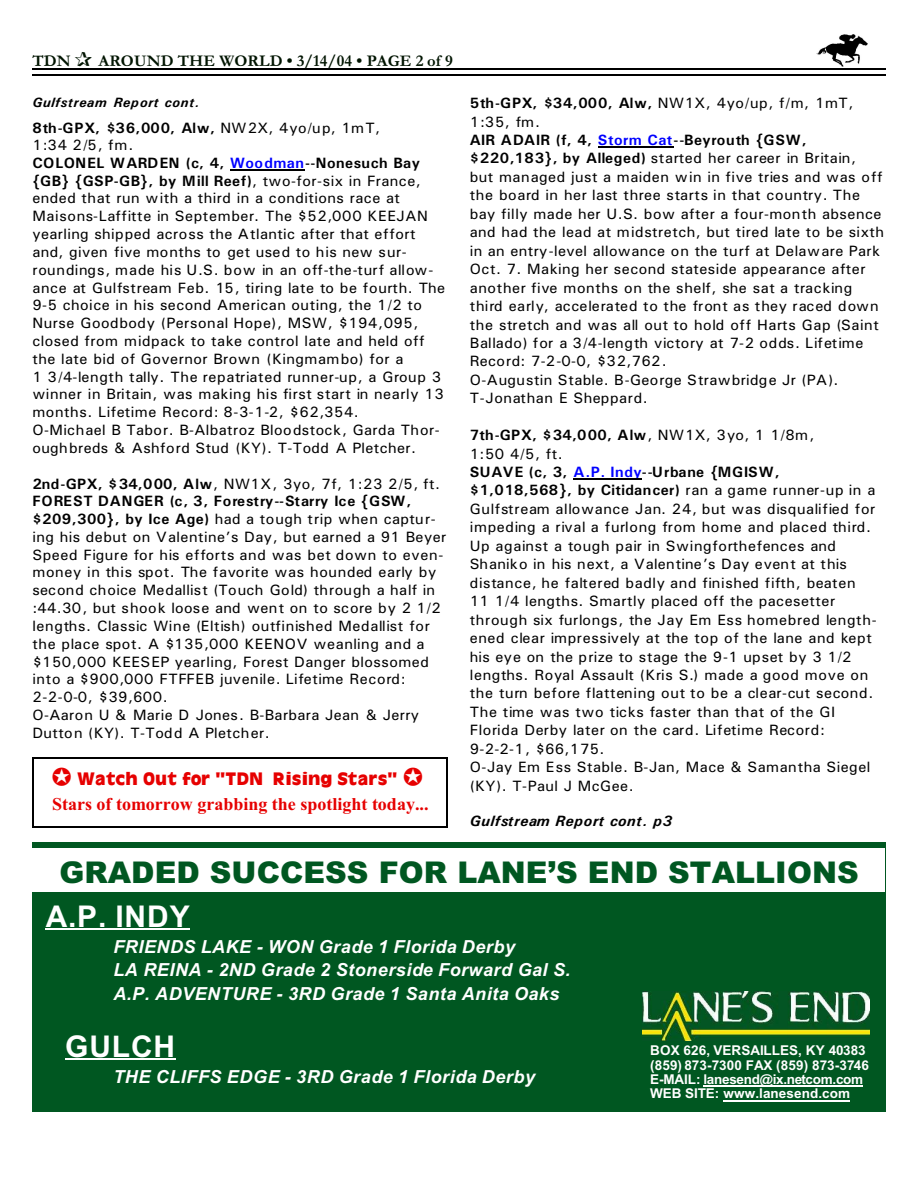
<style>
.page{position:relative;width:918px;height:1188px;background:#fff}
.page>*{position:absolute;margin:0;border:0;box-sizing:border-box;transform-origin:0 0}
.t1{font:900 30px "Arial";letter-spacing:.005em;color:#005721}
.t2{font:700 30px "Arial";letter-spacing:.03em;color:#fff}
.t3{font:italic 700 18px/23.2px "Arial";letter-spacing:.03em;color:#fff}
.t4{font:700 18px "Times New Roman";color:#e60000}
.t5{font:900 18px "Antiquarian";letter-spacing:.005em;color:#e60000}
.t6{font:700 16.5px "Garamond";letter-spacing:.005em;color:#001400}
.t7{font:15px/18.5px "Univers";letter-spacing:.03em;color:#000}
.t8{font:italic 700 15px "Univers";letter-spacing:.04em;color:#000}
.t9{font:700 13.5px/14.4px "Arial";letter-spacing:.005em;color:#fff}
.t10{font:italic 700 13.5px "Univers";letter-spacing:.045em;color:#000}
.s1{font-weight:700}
.s2{font-weight:700;color:#00f}
.s3{font-style:italic}
</style>
<div class="page">
<img style="left:817px;top:35px;width:51px;height:31px">
<hr style="left:32px;top:68px;width:853px;height:1px;background:#000">
<hr style="left:32px;top:75px;width:853px;height:1px;background:#000">
<div style="left:32px;top:842px;width:853px;height:270px;background:#005721"></div>
<img style="left:643px;top:991px;width:226px;height:50px">
<hr style="left:703px;top:1086px;width:160px;height:1px;background:#fff">
<hr style="left:724px;top:1100px;width:126px;height:1px;background:#fff">
<div style="left:32px;top:848px;width:853px;height:44px;background:#fff"></div>
<hr style="left:46px;top:929px;width:144px;height:1px;background:#fff">
<hr style="left:65px;top:1059px;width:111px;height:1px;background:#fff">
<hr style="left:230px;top:169px;width:75px;height:1px;background:#000">
<hr style="left:598px;top:147px;width:76px;height:1px;background:#000">
<hr style="left:574px;top:479px;width:68px;height:1px;background:#000">
<hr style="left:32px;top:758px;width:2px;height:70px;background:#000">
<hr style="left:447px;top:758px;width:1px;height:70px;background:#000">
<hr style="left:32px;top:758px;width:416px;height:1px;background:#000">
<hr style="left:32px;top:827px;width:416px;height:1px;background:#000">
<p class="t6" style="left:32px;top:55px;width:40px">TDN</p>
<p class="t6" style="left:98px;top:55px;width:356px">AROUND THE WORLD • 3/14/04 • PAGE 2 of 9</p>
<p class="t10" style="left:32px;top:98px;width:169px">Gulfstream Report cont.</p>
<p class="t7" style="left:32px;top:120px;width:414px;line-height:17.7px"><span class="s1">8th-GPX, $36,000, Alw,</span> NW2X, 4yo/up, 1mT,<br>1:34 2/5, fm.<br><span class="s1">COLONEL WARDEN (c, 4,</span> <span class="s2">Woodman</span><span class="s1">--Nonesuch Bay {GB} {GSP-GB}, by Mill Reef)</span>, two-for-six in France, ended that run with a third in a conditions race at Maisons-Laffitte in September. The $52,000 KEEJAN yearling shipped across the Atlantic after that effort and, given five months to get used to his new sur&shy;roundings, made his U.S. bow in an off-the-turf allow&shy;ance at Gulfstream Feb. 15, tiring late to be fourth. The 9-5 choice in his second American outing, the 1/2 to Nurse Goodbody (Personal Hope), MSW, $194,095, closed from midpack to take control late and held off the late bid of Governor Brown (Kingmambo) for a<br>1 3/4-length tally. The repatriated runner-up, a Group 3 winner in Britain, was making his first start in nearly 13 months. Lifetime Record: 8-3-1-2, $62,354.<br>O-Michael B Tabor. B-Albatroz Bloodstock, Garda Thor&shy;oughbreds &amp; Ashford Stud (KY). T-Todd A Pletcher.</p>
<p class="t7" style="left:32px;top:476px;width:416px;line-height:17.9px"><span class="s1">2nd-GPX, $34,000, Alw</span>, NW1X, 3yo, 7f, 1:23 2/5, ft.<br><span class="s1">FOREST DANGER (c, 3, Forestry--Starry Ice {GSW, $209,300}, by Ice Age)</span> had a tough trip when captur&shy;ing his debut on Valentine’s Day, but earned a 91 Beyer Speed Figure for his efforts and was bet down to even&shy;money in this spot. The favorite was hounded early by second choice Medallist (Touch Gold) through a half in :44.30, but shook loose and went on to score by 2 1/2 lengths. Classic Wine (Eltish) outfinished Medallist for the place spot. A $135,000 KEENOV weanling and a $150,000 KEESEP yearling, Forest Danger blossomed into a $900,000 FTFFEB juvenile. Lifetime Record:<br>2-2-0-0, $39,600.<br>O-Aaron U &amp; Marie D Jones. B-Barbara Jean &amp; Jerry Dutton (KY). T-Todd A Pletcher.</p>
<p class="t5" style="left:77px;top:772px;width:322px">Watch Out for “<span class="s3">TDN</span> Rising Stars”</p>
<p class="t4" style="left:52px;top:798px;width:378px">Stars of tomorrow grabbing the spotlight today...</p>
<p class="t7" style="left:470px;top:95px;width:416px"><span class="s1">5th-GPX, $34,000, Alw,</span> NW1X, 4yo/up, f/m, 1mT, 1:35, fm.<br><span class="s1">AIR ADAIR (f, 4,</span> <span class="s2">Storm Cat</span><span class="s1">--Beyrouth {GSW, $220,183}, by Alleged)</span> started her career in Britain,<br>but managed just a maiden win in five tries and was off the board in her last three starts in that country. The bay filly made her U.S. bow after a four-month absence and had the lead at midstretch, but tired late to be sixth in an entry-level allowance on the turf at Delaware Park Oct. 7. Making her second stateside appearance after another five months on the shelf, she sat a tracking third early, accelerated to the front as they raced down the stretch and was all out to hold off Harts Gap (Saint Ballado) for a 3/4-length victory at 7-2 odds. Lifetime Record: 7-2-0-0, $32,762.<br>O-Augustin Stable. B-George Strawbridge Jr (PA).<br>T-Jonathan E Sheppard.</p>
<p class="t7" style="left:470px;top:427px;width:408px"><span class="s1">7th-GPX, $34,000, Alw</span>, NW1X, 3yo, 1 1/8m,<br>1:50 4/5, ft.<br><span class="s1">SUAVE (c, 3,</span> <span class="s2">A.P. Indy</span><span class="s1">--Urbane {MGISW, $1,018,568}, by Citidancer)</span> ran a game runner-up in a Gulfstream allowance Jan. 24, but was disqualified for impeding a rival a furlong from home and placed third.<br>Up against a tough pair in Swingforthefences and Shaniko in his next, a Valentine’s Day event at this distance, he faltered badly and finished fifth, beaten 11 1/4 lengths. Smartly placed off the pacesetter through six furlongs, the Jay Em Ess homebred length&shy;ened clear impressively at the top of the lane and kept his eye on the prize to stage the 9-1 upset by 3 1/2 lengths. Royal Assault (Kris S.) made a good move on the turn before flattening out to be a clear-cut second.<br>The time was two ticks faster than that of the GI Florida Derby later on the card. Lifetime Record:<br>9-2-2-1, $66,175.<br>O-Jay Em Ess Stable. B-Jan, Mace &amp; Samantha Siegel (KY). T-Paul J McGee.</p>
<p class="t8" style="left:470px;top:816px;width:204px">Gulfstream Report cont. p3</p>
<h1 class="t1" style="left:59px;top:861px;width:801px">GRADED SUCCESS FOR LANE’S END STALLIONS</h1>
<h1 class="t2" style="left:46px;top:905px;width:145px">A.P. INDY</h1>
<p class="t3" style="left:113px;top:937px;width:459px">FRIENDS LAKE - WON Grade 1 Florida Derby<br>LA REINA - 2ND Grade 2 Stonerside Forward Gal S.<br>A.P. ADVENTURE - 3RD Grade 1 Santa Anita Oaks</p>
<h1 class="t2" style="left:65px;top:1035px;width:112px">GULCH</h1>
<p class="t3" style="left:113px;top:1066px;width:423px">THE CLIFFS EDGE - 3RD Grade 1 Florida Derby</p>
<p class="t9" style="left:650px;top:1044px;width:220px">BOX 626, VERSAILLES, KY 40383 (859) 873-7300 FAX (859) 873-3746<br>E-MAIL: lanesend@ix.netcom.com<br>WEB SITE: www.lanesend.com</p>
</div>
